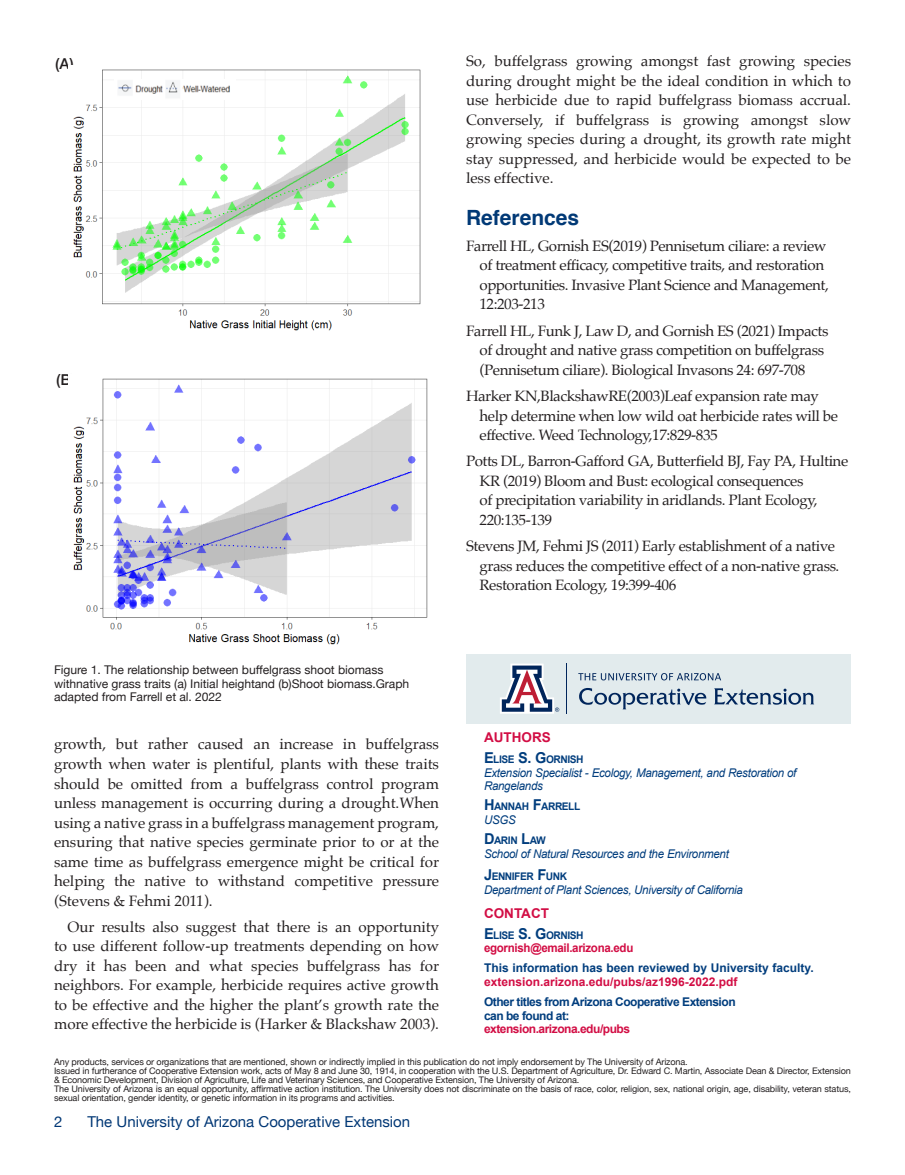
<style>
.page{position:relative;width:905px;height:1175px;background:#fff}
.page>*{position:absolute;margin:0;border:0;box-sizing:border-box;transform-origin:0 0}
.Body_text{font:700 21px "Helvetica";color:#013976}
.Body_text-2{font:15px/19.5px "Palatino";color:#231f20}
.Body_text-3{font:15px/19.5px "Palatino";letter-spacing:-.025em;color:#231f20}
.t1{font:15px "Helvetica Neue";color:#013775}
.Body_text-4{font:500 15px "Helvetica Neue";color:#231f20}
.t2{font:700 13.5px "Arial";color:#d20d44}
.t3{font:italic 12px/13.5px "Arial";letter-spacing:-.025em;color:#013d7d;scale:.96 1}
.Body_text-5{font:12px/13.5px "Helvetica Neue";color:#231f20}
.t4{font:700 12px "Arial";letter-spacing:-.04em;color:#013d7d}
.t5{font:700 12px "Arial";color:#013d7d}
.t6{font:700 12px "Arial";color:#d20d44}
.t7{font:700 12px "Arial";letter-spacing:-.025em;color:#d20d44;scale:.96 1}
.t8{font:700 12px "Arial";letter-spacing:-.025em;color:#d20d44}
.t9{font:700 10.5px "Arial";letter-spacing:-.035em;color:#013d7d;scale:.96 1}
.t10{font:9px/9px "Helvetica Neue";letter-spacing:-.01em;color:#231f20}
.s1{font-size:15px}
</style>
<div class="page">
<img style="left:73px;top:69px;width:348px;height:262px">
<img style="left:73px;top:378px;width:355px;height:267px">
<div style="left:466px;top:654px;width:384px;height:69px;background:#e2ebed"></div>
<img style="left:114px;top:79px;width:121px;height:20px">
<svg style="left:500px;top:663px;width:59px;height:50px"></svg>
<hr style="left:566px;top:663px;width:1px;height:50px;background:#00255b">
<svg style="left:579px;top:688px;width:235px;height:21px"></svg>
<svg style="left:578px;top:673px;width:143px;height:7px"></svg>
<p class="Body_text-4" style="left:55px;top:51px;width:20px">(A)</p>
<p class="Body_text-4" style="left:56px;top:368px;width:20px">(B)</p>
<p class="Body_text-5" style="left:54px;top:663px;width:357px">Figure 1. The relationship between buffelgrass shoot biomass withnative grass traits (a) Initial heightand (b)Shoot biomass.Graph adapted from Farrell et al. 2022</p>
<p class="Body_text-2" style="left:466px;top:51px;width:387px;text-align:justify">So, buffelgrass growing amongst fast growing species during drought might be the ideal condition in which to use herbicide due to rapid buffelgrass biomass accrual.<br>Conversely, if buffelgrass is growing amongst slow growing species during a drought, its growth rate might stay suppressed, and herbicide would be expected to be less effective.</p>
<p class="Body_text" style="left:466px;top:200px;width:115px">References</p>
<p class="Body_text-2" style="left:479px;top:236px;width:351px;text-indent:-14px">Farrell HL, Gornish ES(2019) Pennisetum ciliare: a review of treatment efficacy, competitive traits, and restoration opportunities. Invasive Plant Science and Management, 12:203-213</p>
<p class="Body_text-2" style="left:479px;top:321px;width:351px;text-indent:-14px">Farrell HL, Funk J, Law D, and Gornish ES (2021) Impacts of drought and native grass competition on buffelgrass (Pennisetum ciliare). Biological Invasons 24: 697-708</p>
<p class="Body_text-3" style="left:479px;top:386px;width:360px;text-indent:-14px">Harker KN,BlackshawRE(2003)Leaf expansion rate may help determine when low wild oat herbicide rates will be effective. Weed Technology,17:829-835</p>
<p class="Body_text-2" style="left:479px;top:451px;width:370px;text-indent:-14px">Potts DL, Barron-Gafford GA, Butterfield BJ, Fay PA, Hultine KR (2019) Bloom and Bust: ecological consequences<br>of precipitation variability in aridlands. Plant Ecology, 220:135-139</p>
<p class="Body_text-2" style="left:479px;top:536px;width:362px;text-indent:-14px">Stevens JM, Fehmi JS (2011) Early establishment of a native grass reduces the competitive effect of a non-native grass.<br>Restoration Ecology, 19:399-406</p>
<p class="t2" style="left:484px;top:728px;width:68px">AUTHORS</p>
<p class="t9" style="left:484px;top:752px;width:105px"><span class="s1">E</span>LISE <span class="s1">S. G</span>ORNISH</p>
<p class="t3" style="left:484px;top:766px;width:327px">Extension Specialist - Ecology, Management, and Restoration of<br>Rangelands</p>
<p class="t9" style="left:484px;top:800px;width:102px"><span class="s1">H</span>ANNAH <span class="s1">F</span>ARRELL</p>
<p class="t3" style="left:484px;top:813px;width:35px">USGS</p>
<p class="t9" style="left:484px;top:833px;width:66px"><span class="s1">D</span>ARIN <span class="s1">L</span>AW</p>
<p class="t3" style="left:484px;top:847px;width:257px">School of Natural Resources and the Environment</p>
<p class="t9" style="left:484px;top:869px;width:88px"><span class="s1">J</span>ENNIFER <span class="s1">F</span>UNK</p>
<p class="t3" style="left:484px;top:882px;width:271px">Department of Plant Sciences, University of California</p>
<p class="t2" style="left:484px;top:904px;width:66px">CONTACT</p>
<p class="t9" style="left:484px;top:928px;width:105px"><span class="s1">E</span>LISE <span class="s1">S. G</span>ORNISH</p>
<p class="t7" style="left:484px;top:940px;width:157px">egornish@email.arizona.edu</p>
<p class="t5" style="left:484px;top:960px;width:331px">This information has been reviewed by University faculty.</p>
<p class="t6" style="left:484px;top:973px;width:255px">extension.arizona.edu/pubs/az1996-2022.pdf</p>
<p class="t4" style="left:484px;top:994px;width:253px">Other titles from Arizona Cooperative Extension</p>
<p class="t4" style="left:484px;top:1007px;width:87px">can be found at:</p>
<p class="t8" style="left:484px;top:1021px;width:148px">extension.arizona.edu/pubs</p>
<p class="t10" style="left:54px;top:1057px;width:635px">Any products, services or organizations that are mentioned, shown or indirectly implied in this publication do not imply endorsement by The University of Arizona.</p>
<p class="t10" style="left:54px;top:1066px;width:798px">Issued in furtherance of Cooperative Extension work, acts of May 8 and June 30, 1914, in cooperation with the U.S. Department of Agriculture, Dr. Edward C. Martin, Associate Dean &amp; Director, Extension &amp; Economic Development, Division of Agriculture, Life and Veterinary Sciences, and Cooperative Extension, The University of Arizona.</p>
<p class="t10" style="left:54px;top:1084px;width:798px">The University of Arizona is an equal opportunity, affirmative action institution. The University does not discriminate on the basis of race, color, religion, sex, national origin, age, disability, veteran status, sexual orientation, gender identity, or genetic information in its programs and activities.</p>
<p class="Body_text-2" style="left:54px;top:734px;width:387px;text-align:justify">growth, but rather caused an increase in buffelgrass growth when water is plentiful, plants with these traits should be omitted from a buffelgrass control program unless management is occurring during a drought.When using a native grass in a buffelgrass management program, ensuring that native species germinate prior to or at the same time as buffelgrass emergence might be critical for helping the native to withstand competitive pressure (Stevens &amp; Fehmi 2011).</p>
<p class="Body_text-2" style="left:54px;top:916px;width:387px;text-align:justify;text-indent:13px">Our results also suggest that there is an opportunity to use different follow-up treatments depending on how dry it has been and what species buffelgrass has for neighbors. For example, herbicide requires active growth to be effective and the higher the plant’s growth rate the more effective the herbicide is (Harker &amp; Blackshaw 2003).</p>
<p class="t1" style="left:54px;top:1110px;width:10px">2</p>
<p class="t1" style="left:87px;top:1111px;width:324px">The University of Arizona Cooperative Extension</p>
</div>
